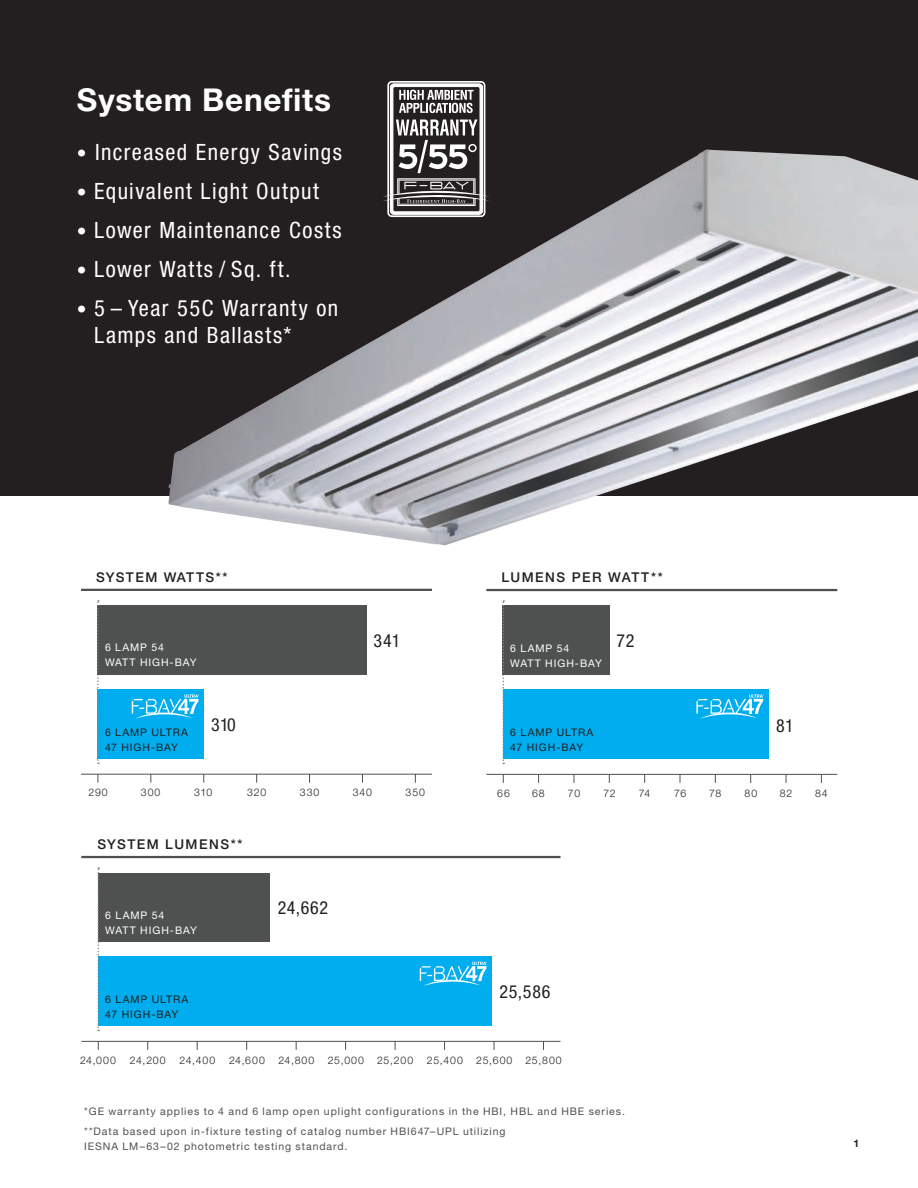
<style>
.page{position:relative;width:918px;height:1188px;background:#fff}
.page>*{position:absolute;margin:0;border:0;box-sizing:border-box;transform-origin:0 0}
.t1{font:700 31.5px "Helvetica Neue";letter-spacing:.025em;color:#fff}
.t2{font:condensed 22.5px/27px "Helvetica Neue";letter-spacing:.065em;color:#fff}
.t3{font:condensed 18px "Helvetica Neue";letter-spacing:.035em;color:#231f20}
.t4{font:500 13.5px "Helvetica Neue";letter-spacing:.11em;color:#231f20}
.t5{font:10.5px/19.5px "Helvetica Neue";letter-spacing:.085em;color:#4f5151}
.t6{font:300 10.5px "Helvetica Neue";letter-spacing:.085em;color:#231f20}
.t7{font:10.5px/15px "Helvetica Neue";letter-spacing:.085em;color:#231f20}
.t8{font:10.5px/15px "Helvetica Neue";letter-spacing:.085em;color:#fff}
.t9{font:700 10.5px "Helvetica Neue";color:#231f20}
.s1{font-size:19.5px}
</style>
<div class="page">
<div style="left:0;top:0;width:918px;height:496px;background:#231f20"></div>
<img style="left:168px;top:150px;width:750px;height:395px">
<div style="left:98px;top:605px;width:269px;height:70px;background:#4f5151"></div>
<div style="left:98px;top:690px;width:106px;height:69px;background:#00aeef"></div>
<svg style="left:97px;top:600px;width:2px;height:164px"></svg>
<hr style="left:81px;top:774px;width:351px;height:1px;background:#4f5151">
<hr style="left:81px;top:589px;width:351px;height:2px;background:#4f5151">
<svg style="left:132px;top:694px;width:67px;height:25px"></svg>
<div style="left:503px;top:606px;width:107px;height:69px;background:#4f5151"></div>
<div style="left:503px;top:690px;width:266px;height:69px;background:#00aeef"></div>
<svg style="left:503px;top:600px;width:1px;height:164px"></svg>
<hr style="left:486px;top:774px;width:351px;height:1px;background:#4f5151">
<hr style="left:486px;top:589px;width:351px;height:2px;background:#4f5151">
<svg style="left:696px;top:694px;width:68px;height:25px"></svg>
<div style="left:98px;top:873px;width:172px;height:69px;background:#4f5151"></div>
<div style="left:98px;top:957px;width:394px;height:69px;background:#00aeef"></div>
<svg style="left:98px;top:867px;width:1px;height:164px"></svg>
<hr style="left:81px;top:1041px;width:480px;height:1px;background:#4f5151">
<hr style="left:81px;top:856px;width:480px;height:2px;background:#4f5151">
<svg style="left:420px;top:962px;width:67px;height:24px"></svg>
<div style="left:387px;top:81px;width:98px;height:136px;border:2px solid #fff;border-radius:4px"></div>
<svg style="left:383px;top:84px;width:107px;height:131px"></svg>
<h1 class="t1" style="left:77px;top:80px;width:256px">System Benefits</h1>
<h2 class="t2" style="left:77px;top:138px;width:266px"><span class="s1">•</span> Increased Energy Savings</h2>
<h2 class="t2" style="left:77px;top:177px;width:244px"><span class="s1">•</span> Equivalent Light Output</h2>
<h2 class="t2" style="left:77px;top:216px;width:266px"><span class="s1">•</span> Lower Maintenance Costs</h2>
<h2 class="t2" style="left:77px;top:255px;width:215px"><span class="s1">•</span> Lower Watts / Sq. ft.</h2>
<h2 class="t2" style="left:94px;top:294px;width:246px;text-indent:-17px"><span class="s1">•</span> 5 – Year 55C Warranty on<br>Lamps and Ballasts*</h2>
<p class="t4" style="left:96px;top:569px;width:133px">SYSTEM WATTS**</p>
<p class="t8" style="left:105px;top:640px;width:93px">6 LAMP 54<br>WATT HIGH-BAY</p>
<p class="t7" style="left:105px;top:725px;width:85px">6 LAMP ULTRA<br>47 HIGH-BAY</p>
<h3 class="t3" style="left:211px;top:714px;width:26px">310</h3>
<h3 class="t3" style="left:374px;top:630px;width:28px">341</h3>
<p class="t6" style="left:88px;top:786px;width:21px">290</p>
<p class="t6" style="left:141px;top:786px;width:21px">300</p>
<p class="t6" style="left:194px;top:786px;width:20px">310</p>
<p class="t6" style="left:247px;top:786px;width:21px">320</p>
<p class="t6" style="left:300px;top:786px;width:21px">330</p>
<p class="t6" style="left:353px;top:786px;width:21px">340</p>
<p class="t6" style="left:406px;top:786px;width:21px">350</p>
<p class="t4" style="left:98px;top:836px;width:146px">SYSTEM LUMENS**</p>
<p class="t8" style="left:105px;top:907px;width:93px">6 LAMP 54<br>WATT HIGH-BAY</p>
<h3 class="t3" style="left:278px;top:897px;width:52px">24,662</h3>
<p class="t4" style="left:501px;top:569px;width:163px">LUMENS PER WATT**</p>
<p class="t8" style="left:510px;top:640px;width:93px">6 LAMP 54<br>WATT HIGH-BAY</p>
<h3 class="t3" style="left:617px;top:630px;width:19px">72</h3>
<p class="t7" style="left:510px;top:725px;width:85px">6 LAMP ULTRA<br>47 HIGH-BAY</p>
<h3 class="t3" style="left:776px;top:715px;width:19px">81</h3>
<p class="t6" style="left:497px;top:786px;width:14px">66</p>
<p class="t6" style="left:532px;top:786px;width:14px">68</p>
<p class="t6" style="left:568px;top:786px;width:14px">70</p>
<p class="t6" style="left:603px;top:786px;width:14px">72</p>
<p class="t6" style="left:639px;top:786px;width:13px">74</p>
<p class="t6" style="left:674px;top:786px;width:14px">76</p>
<p class="t6" style="left:709px;top:786px;width:14px">78</p>
<p class="t6" style="left:745px;top:786px;width:14px">80</p>
<p class="t6" style="left:780px;top:786px;width:14px">82</p>
<p class="t6" style="left:815px;top:786px;width:14px">84</p>
<h3 class="t3" style="left:499px;top:982px;width:53px">25,586</h3>
<p class="t7" style="left:105px;top:992px;width:85px">6 LAMP ULTRA<br>47 HIGH-BAY</p>
<p class="t6" style="left:80px;top:1053px;width:37px">24,000</p>
<p class="t6" style="left:130px;top:1053px;width:37px">24,200</p>
<p class="t6" style="left:180px;top:1053px;width:37px">24,400</p>
<p class="t6" style="left:229px;top:1053px;width:37px">24,600</p>
<p class="t6" style="left:278px;top:1053px;width:37px">24,800</p>
<p class="t6" style="left:328px;top:1053px;width:87px">25,000 25,200</p>
<p class="t6" style="left:427px;top:1053px;width:38px">25,400</p>
<p class="t6" style="left:476px;top:1053px;width:87px">25,600 25,800</p>
<p class="t5" style="left:84px;top:1101px;width:542px">*GE warranty applies to 4 and 6 lamp open uplight configurations in the HBI, HBL and HBE series. **Data based upon in-fixture testing of catalog number HBI647–UPL utilizing</p>
<p class="t5" style="left:84px;top:1136px;width:265px">IESNA LM–63–02 photometric testing standard.</p>
<p class="t9" style="left:854px;top:1136px;width:7px">1</p>
</div>
